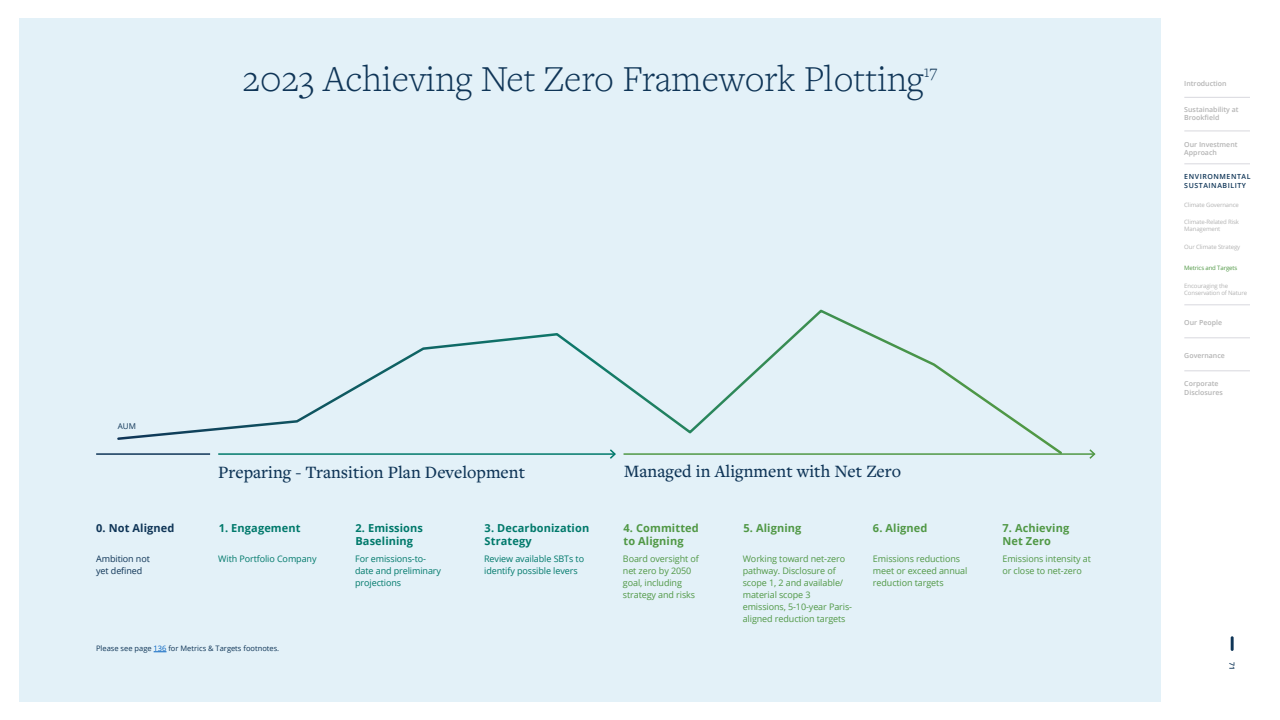
<style>
.page{position:relative;width:1280px;height:720px;background:#fff}
.page>*{position:absolute;margin:0;border:0;box-sizing:border-box;transform-origin:0 0}
.t1{font:300 38px "Freight Text Pro";color:#0f3557}
.t2{font:500 18px "Freight Text Pro";color:#0f3557}
.t3{font:700 11px/13px "Open Sans";letter-spacing:.01em;color:#00796b}
.t4{font:700 11px/13px "Open Sans";letter-spacing:.01em;color:#509845}
.t5{font:700 11px "Open Sans";letter-spacing:.01em;color:#0f3557}
.t6{font:9px/12px "Open Sans";letter-spacing:-.01em;color:#509845}
.t7{font:9px/12px "Open Sans";letter-spacing:-.01em;color:#00796b}
.t8{font:9px "Open Sans";letter-spacing:-.01em;color:#0f3557}
.t9{font:8px "Open Sans";color:#0f3557}
.t10{font:7.5px "Open Sans";color:#0f3557}
.t11{font:600 7px/8.4px "Open Sans";color:#b3b3b3}
.t12{font:600 7px/8.4px "Open Sans";letter-spacing:.08em;color:#0f3557}
.t13{font:700 7px "Open Sans";letter-spacing:.23em;color:#0f3557}
.t14{font:6px/7px "Open Sans";letter-spacing:-.02em;color:#b3b3b3}
.t15{font:6px "Open Sans";letter-spacing:-.02em;color:#509845}
.s1{color:#0563c1}
</style>
<div class="page">
<hr style="left:1231px;top:636px;width:3px;height:15px;background:#0f3557">
<div style="left:19px;top:18px;width:1142px;height:684px;background:#e3f1f8"></div>
<hr style="left:624px;top:453px;width:470px;height:2px;background:#509845">
<svg style="left:1088px;top:449px;width:8px;height:10px"></svg>
<hr style="left:96px;top:453px;width:114px;height:2px;background:#0f3557">
<svg style="left:116px;top:309px;width:948px;height:147px"></svg>
<hr style="left:1184px;top:131px;width:66px;height:1px;background:#d8d8de">
<hr style="left:1184px;top:164px;width:66px;height:1px;background:#d8d8de">
<hr style="left:1184px;top:305px;width:66px;height:1px;background:#d8d8de">
<hr style="left:1184px;top:97px;width:66px;height:1px;background:#d8d8de">
<hr style="left:1184px;top:338px;width:66px;height:1px;background:#d8d8de">
<hr style="left:1184px;top:371px;width:66px;height:1px;background:#d8d8de">
<svg style="left:154px;top:652px;width:12px;height:1px"></svg>
<h1 class="t1" style="left:243px;top:54px;width:696px">2023 Achieving Net Zero Framework Plotting<sup>17</sup></h1>
<p class="t9" style="left:118px;top:421px;width:20px">AUM</p>
<h2 class="t2" style="left:218px;top:461px;width:308px">Preparing - Transition Plan Development</h2>
<h2 class="t2" style="left:624px;top:459px;width:278px">Managed in Alignment with Net Zero</h2>
<p class="t5" style="left:96px;top:520px;width:80px">0. Not Aligned</p>
<p class="t3" style="left:219px;top:521px;width:83px">1. Engagement</p>
<p class="t8" style="left:96px;top:553px;width:55px">Ambition not</p>
<p class="t7" style="left:218px;top:553px;width:100px">With Portfolio Company</p>
<p class="t8" style="left:96px;top:565px;width:48px">yet defined</p>
<p class="t7" style="left:355px;top:553px;width:87px">For emissions-to&shy;date and preliminary projections</p>
<p class="t7" style="left:484px;top:553px;width:101px">Review available SBTs to identify possible levers</p>
<p class="t6" style="left:623px;top:553px;width:77px">Board oversight of net zero by 2050 goal, including strategy and risks</p>
<p class="t6" style="left:743px;top:553px;width:111px">Working toward net-zero pathway. Disclosure of scope 1, 2 and available/ material scope 3 emissions, 5-10-year Paris&shy;aligned reduction targets</p>
<p class="t6" style="left:873px;top:553px;width:96px">Emissions reductions meet or exceed annual reduction targets</p>
<p class="t6" style="left:1002px;top:553px;width:90px">Emissions intensity at or close to net-zero</p>
<p class="t3" style="left:355px;top:521px;width:69px">2. Emissions<br>Baselining</p>
<p class="t4" style="left:624px;top:521px;width:77px">4. Committed to Aligning</p>
<p class="t4" style="left:743px;top:521px;width:59px">5. Aligning</p>
<p class="t4" style="left:873px;top:521px;width:56px">6. Aligned</p>
<p class="t4" style="left:1002px;top:521px;width:68px">7. Achieving<br>Net Zero</p>
<p class="t3" style="left:485px;top:521px;width:106px">3. Decarbonization<br>Strategy</p>
<p class="t13" style="left:108px;top:642px;width:144px">2023 SUSTAINABILITY REPORT</p>
<p class="t10" style="left:96px;top:643px;width:185px">Please see page <span class="s1">136</span> for Metrics &amp; Targets footnotes.</p>
<p class="t11" style="left:1184px;top:79px;width:44px">Introduction</p>
<p class="t11" style="left:1184px;top:105px;width:56px">Sustainability at<br>Brookfield</p>
<p class="t11" style="left:1184px;top:140px;width:55px">Our Investment<br>Approach</p>
<p class="t12" style="left:1184px;top:173px;width:68px">ENVIRONMENTAL<br>SUSTAINABILITY</p>
<p class="t14" style="left:1184px;top:201px;width:56px">Climate Governance</p>
<p class="t14" style="left:1184px;top:218px;width:56px">Climate-Related Risk<br>Management</p>
<p class="t14" style="left:1184px;top:243px;width:57px">Our Climate Strategy</p>
<p class="t15" style="left:1184px;top:264px;width:54px">Metrics and Targets</p>
<p class="t14" style="left:1184px;top:282px;width:64px">Encouraging the<br>Conservation of Nature</p>
<p class="t11" style="left:1184px;top:318px;width:39px">Our People</p>
<p class="t11" style="left:1184px;top:351px;width:42px">Governance</p>
<p class="t11" style="left:1184px;top:380px;width:40px">Corporate<br>Disclosures</p>
<p class="t12" style="left:1236px;top:662px;width:10px;rotate:90deg">71</p>
</div>
